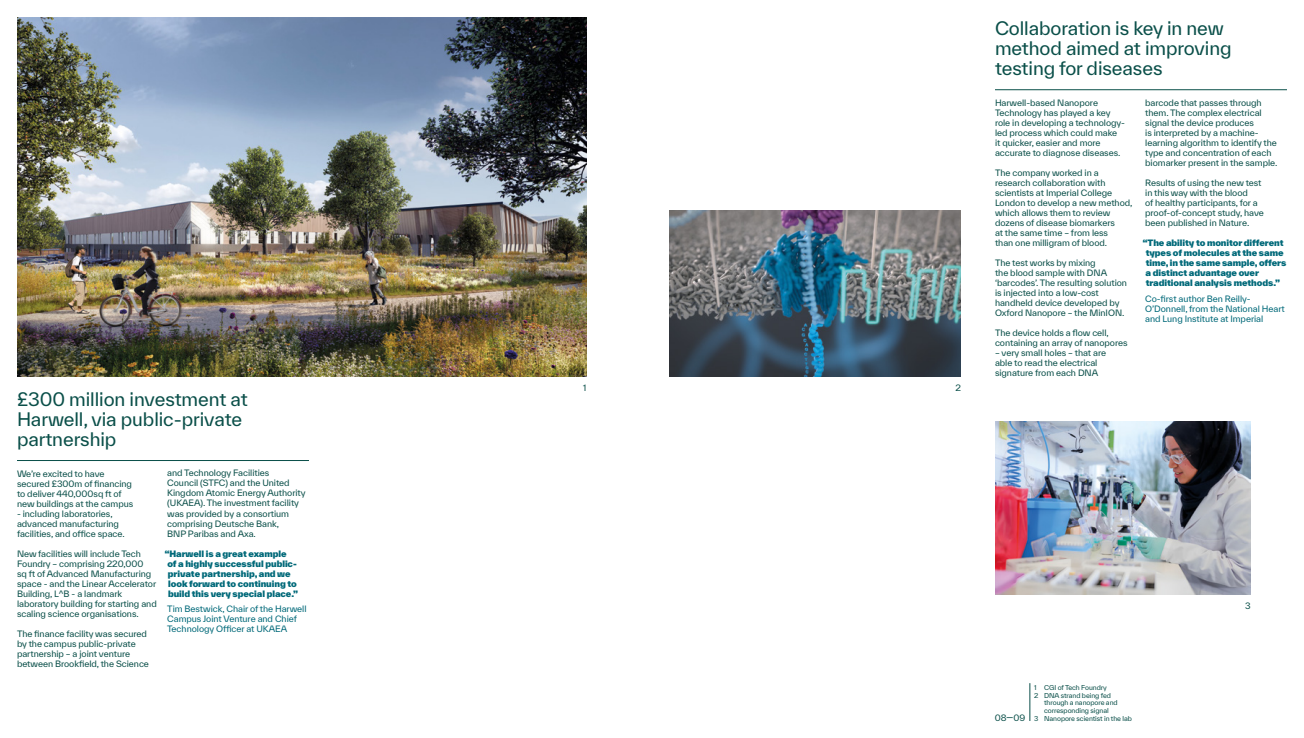
<style>
.page{position:relative;width:1304px;height:738px;background:#fff}
.page>*{position:absolute;margin:0;border:0;box-sizing:border-box;transform-origin:0 0}
.t1{font:18px/20px "TWK Everett";letter-spacing:-.005em;color:#0a4f49}
.t2{font:8.5px/10px "TWK Everett";letter-spacing:-.005em;color:#0a4f49}
.t3{font:900 8.5px/10px "TWK Everett";letter-spacing:-.005em;color:#006979}
.t4{font:8.5px/10px "TWK Everett";letter-spacing:-.005em;color:#006979}
.t5{font:6.5px "TWK Everett";letter-spacing:-.01em;color:#0a4f49}
</style>
<div class="page">
<hr style="left:17px;top:460px;width:292px;height:1px;background:#0a4f49">
<img style="left:17px;top:17px;width:569px;height:359px">
<hr style="left:995px;top:89px;width:292px;height:1px;background:#0a4f49">
<img style="left:669px;top:211px;width:292px;height:165px">
<img style="left:995px;top:421px;width:256px;height:172px">
<hr style="left:1030px;top:682px;width:1px;height:38px;background:#0a4f49">
<h1 class="t1" style="left:17px;top:388px;width:232px">£300 million investment at<br>Harwell, via public-private partnership</h1>
<p class="t2" style="left:17px;top:468px;width:118px">We’re excited to have secured £300m of financing to deliver 440,000sq ft of new buildings at the campus</p>
<p class="t2" style="left:17px;top:508px;width:109px">- including laboratories, advanced manufacturing facilities, and office space.</p>
<p class="t2" style="left:17px;top:548px;width:141px">New facilities will include Tech<br>Foundry – comprising 220,000<br>sq ft of Advanced Manufacturing space - and the Linear Accelerator<br>Building, L^B - a landmark laboratory building for starting and scaling science organisations.</p>
<p class="t2" style="left:17px;top:628px;width:133px">The finance facility was secured by the campus public-private partnership – a joint venture between Brookfield, the Science</p>
<p class="t2" style="left:167px;top:468px;width:140px">and Technology Facilities<br>Council (STFC) and the United<br>Kingdom Atomic Energy Authority (UKAEA). The investment facility was provided by a consortium comprising Deutsche Bank,<br>BNP Paribas and Axa.</p>
<p class="t3" style="left:167px;top:547px;width:132px;text-indent:-3px">“Harwell is a great example of a highly successful public&shy;private partnership, and we look forward to continuing to build this very special place.”</p>
<p class="t4" style="left:167px;top:603px;width:141px">Tim Bestwick, Chair of the Harwell<br>Campus Joint Venture and Chief<br>Technology Officer at UKAEA</p>
<p class="t2" style="left:583px;top:383px;width:5px">1</p>
<p class="t2" style="left:955px;top:383px;width:7px">2</p>
<h1 class="t1" style="left:995px;top:18px;width:238px">Collaboration is key in new method aimed at improving testing for diseases</h1>
<p class="t2" style="left:995px;top:97px;width:131px">Harwell-based Nanopore<br>Technology has played a key role in developing a technology&shy;led process which could make<br>it quicker, easier and more accurate to diagnose diseases.</p>
<p class="t2" style="left:995px;top:167px;width:139px">The company worked in a research collaboration with scientists at Imperial College<br>London to develop a new method, which allows them to review dozens of disease biomarkers<br>at the same time – from less<br>than one milligram of blood.</p>
<p class="t2" style="left:995px;top:257px;width:134px">The test works by mixing<br>the blood sample with DNA ‘barcodes’. The resulting solution is injected into a low-cost handheld device developed by<br>Oxford Nanopore – the MinION.</p>
<p class="t2" style="left:995px;top:327px;width:134px">The device holds a flow cell, containing an array of nanopores</p>
<p class="t2" style="left:995px;top:347px;width:113px">– very small holes – that are able to read the electrical signature from each DNA</p>
<p class="t2" style="left:1145px;top:97px;width:134px">barcode that passes through them. The complex electrical signal the device produces<br>is interpreted by a machine&shy;learning algorithm to identify the type and concentration of each biomarker present in the sample.</p>
<p class="t2" style="left:1145px;top:177px;width:120px">Results of using the new test in this way with the blood<br>of healthy participants, for a proof-of-concept study, have been published in Nature.</p>
<p class="t3" style="left:1146px;top:237px;width:142px;text-indent:-3px">“The ability to monitor different types of molecules at the same time, in the same sample, offers a distinct advantage over traditional analysis methods.”</p>
<p class="t4" style="left:1145px;top:293px;width:141px">Co-first author Ben Reilly-<br>O’Donnell, from the National Heart and Lung Institute at Imperial</p>
<p class="t2" style="left:995px;top:712px;width:32px">08—09</p>
<p class="t5" style="left:1034px;top:682px;width:74px">1 CGI of Tech Foundry</p>
<p class="t5" style="left:1034px;top:690px;width:78px">2 DNA strand being fed</p>
<p class="t5" style="left:1044px;top:697px;width:75px">through a nanopore and</p>
<p class="t5" style="left:1044px;top:705px;width:66px">corresponding signal</p>
<p class="t5" style="left:1034px;top:713px;width:99px">3 Nanopore scientist in the lab</p>
<p class="t2" style="left:1245px;top:600px;width:7px">3</p>
</div>
